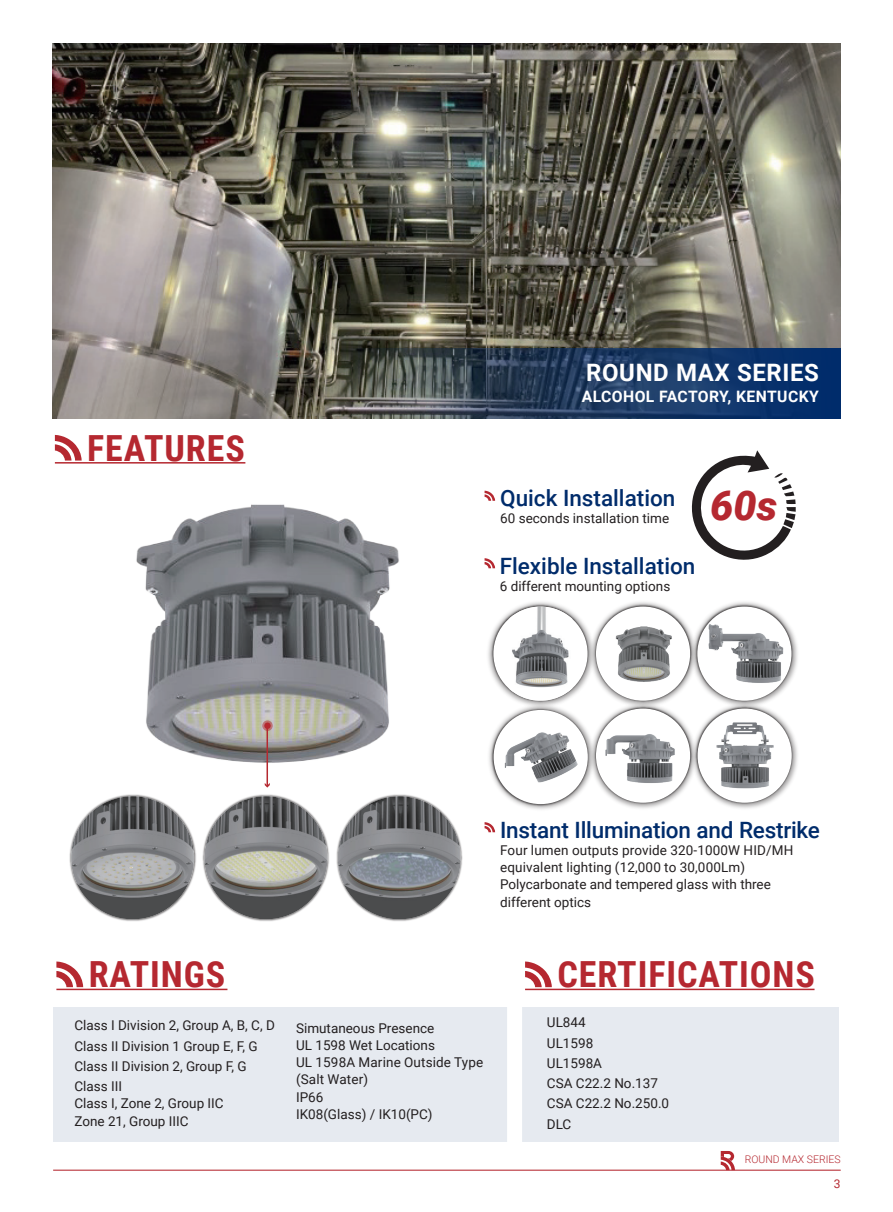
<style>
.page{position:relative;width:893px;height:1212px;background:#fff}
.page>*{position:absolute;margin:0;border:0;box-sizing:border-box;transform-origin:0 0}
.t1{font:italic 900 40.95px "Roboto";color:#b52830}
.t2{font:700 36px "Roboto Condensed";letter-spacing:.025em;color:#b52830}
.t3{font:700 24px "Roboto";letter-spacing:.025em;color:#fff}
.t4{font:500 22.5px "Roboto";color:#002c6b}
.t5{font:700 15.75px "Roboto";letter-spacing:.025em;color:#fff}
.t6{font:13.5px/17.2px "Roboto";color:#231f20}
.t7{font:12px "Roboto";color:#b52830}
.t8{font:300 10.5px "Roboto";color:#b52830}
</style>
<div class="page">
<hr style="left:53px;top:1169px;width:788px;height:2px;background:#b52830">
<svg style="left:721px;top:1151px;width:14px;height:19px"></svg>
<div style="left:54px;top:1007px;width:785px;height:134px;background:#e6eaf0"></div>
<img style="left:136px;top:504px;width:263px;height:282px">
<hr style="left:267px;top:728px;width:1px;height:58px;background:#b52830">
<svg style="left:265px;top:783px;width:5px;height:5px"></svg>
<svg style="left:262px;top:720px;width:11px;height:11px"></svg>
<div style="left:264px;top:722px;width:7px;height:7px;background:#b52830;border-radius:50%"></div>
<svg style="left:55px;top:435px;width:27px;height:25px"></svg>
<hr style="left:55px;top:462px;width:190px;height:2px;background:#b52830">
<svg style="left:56px;top:961px;width:27px;height:26px"></svg>
<hr style="left:56px;top:989px;width:171px;height:1px;background:#b52830">
<svg style="left:525px;top:961px;width:27px;height:26px"></svg>
<hr style="left:525px;top:989px;width:289px;height:1px;background:#b52830">
<svg style="left:485px;top:558px;width:10px;height:10px"></svg>
<img style="left:488px;top:602px;width:67px;height:69px">
<img style="left:491px;top:604px;width:97px;height:97px">
<div style="left:493px;top:606px;width:95px;height:95px;background:#fff;border-radius:50%"></div>
<img style="left:510px;top:606px;width:62px;height:94px">
<img style="left:588px;top:602px;width:69px;height:75px">
<img style="left:593px;top:604px;width:96px;height:96px">
<div style="left:596px;top:606px;width:94px;height:95px;background:#fff;border-radius:50%"></div>
<img style="left:610px;top:613px;width:68px;height:69px">
<img style="left:689px;top:602px;width:109px;height:77px">
<img style="left:695px;top:604px;width:99px;height:96px">
<div style="left:697px;top:606px;width:94px;height:95px;background:#fff;border-radius:50%"></div>
<img style="left:697px;top:622px;width:94px;height:62px">
<img style="left:618px;top:700px;width:50px;height:109px">
<img style="left:597px;top:706px;width:92px;height:100px">
<div style="left:596px;top:708px;width:94px;height:95px;background:#fff;border-radius:50%"></div>
<img style="left:597px;top:731px;width:92px;height:62px">
<img style="left:489px;top:701px;width:108px;height:109px">
<img style="left:491px;top:707px;width:100px;height:100px">
<div style="left:494px;top:710px;width:94px;height:94px;background:#fff;border-radius:50%"></div>
<img style="left:494px;top:727px;width:94px;height:61px">
<img style="left:689px;top:700px;width:109px;height:109px">
<img style="left:695px;top:706px;width:100px;height:100px">
<div style="left:698px;top:708px;width:94px;height:95px;background:#fff;border-radius:50%"></div>
<img style="left:708px;top:719px;width:69px;height:82px">
<svg style="left:485px;top:822px;width:10px;height:10px"></svg>
<img style="left:69px;top:794px;width:127px;height:127px">
<img style="left:71px;top:796px;width:123px;height:123px;border-radius:62px">
<img style="left:202px;top:794px;width:127px;height:127px">
<img style="left:204px;top:796px;width:123px;height:123px;border-radius:62px">
<img style="left:336px;top:794px;width:127px;height:127px">
<img style="left:338px;top:796px;width:123px;height:123px;border-radius:62px">
<svg style="left:485px;top:491px;width:10px;height:10px"></svg>
<svg style="left:691px;top:450px;width:105px;height:110px"></svg>
<img style="left:53px;top:44px;width:787px;height:374px">
<svg style="left:335px;top:348px;width:505px;height:70px;background:#29415f"></svg>
<div style="left:507px;top:995px;width:15px;height:171px;background:#fff"></div>
<h2 class="t2" style="left:87px;top:422px;width:159px">FEATURES</h2>
<h3 class="t3" style="left:586px;top:356px;width:234px">ROUND MAX SERIES</h3>
<p class="t5" style="left:582px;top:386px;width:239px">ALCOHOL FACTORY, KENTUCKY</p>
<h3 class="t4" style="left:500px;top:482px;width:177px">Quick Installation</h3>
<p class="t6" style="left:500px;top:509px;width:171px">60 seconds installation time</p>
<h3 class="t4" style="left:500px;top:550px;width:197px">Flexible Installation</h3>
<p class="t6" style="left:500px;top:577px;width:172px">6 different mounting options</p>
<h1 class="t1" style="left:710px;top:476px;width:68px">60s</h1>
<h3 class="t4" style="left:500px;top:814px;width:321px">Instant Illumination and Restrike</h3>
<p class="t6" style="left:500px;top:841px;width:295px">Four lumen outputs provide 320-1000W HID/MH equivalent lighting (12,000 to 30,000Lm)<br>Polycarbonate and tempered glass with three different optics</p>
<h2 class="t2" style="left:89px;top:949px;width:138px">RATINGS</h2>
<h2 class="t2" style="left:557px;top:949px;width:259px">CERTIFICATIONS</h2>
<p class="t6" style="left:74px;top:1015px;width:202px;line-height:20.2px">Class I Division 2, Group A, B, C, D<br>Class II Division 1 Group E, F, G<br>Class II Division 2, Group F, G<br>Class III</p>
<p class="t6" style="left:74px;top:1094px;width:151px">Class I, Zone 2, Group IIC<br>Zone 21, Group IIIC</p>
<p class="t6" style="left:547px;top:1012px;width:124px;line-height:20.2px">UL844<br>UL1598<br>UL1598A<br>CSA C22.2 No.137<br>CSA C22.2 No.250.0<br>DLC</p>
<p class="t6" style="left:296px;top:1019px;width:189px">Simutaneous Presence<br>UL 1598 Wet Locations<br>UL 1598A Marine Outside Type (Salt Water)<br>IP66<br>IK08(Glass) / IK10(PC)</p>
<p class="t8" style="left:745px;top:1151px;width:98px">ROUND MAX SERIES</p>
<p class="t7" style="left:834px;top:1175px;width:8px">3</p>
</div>
